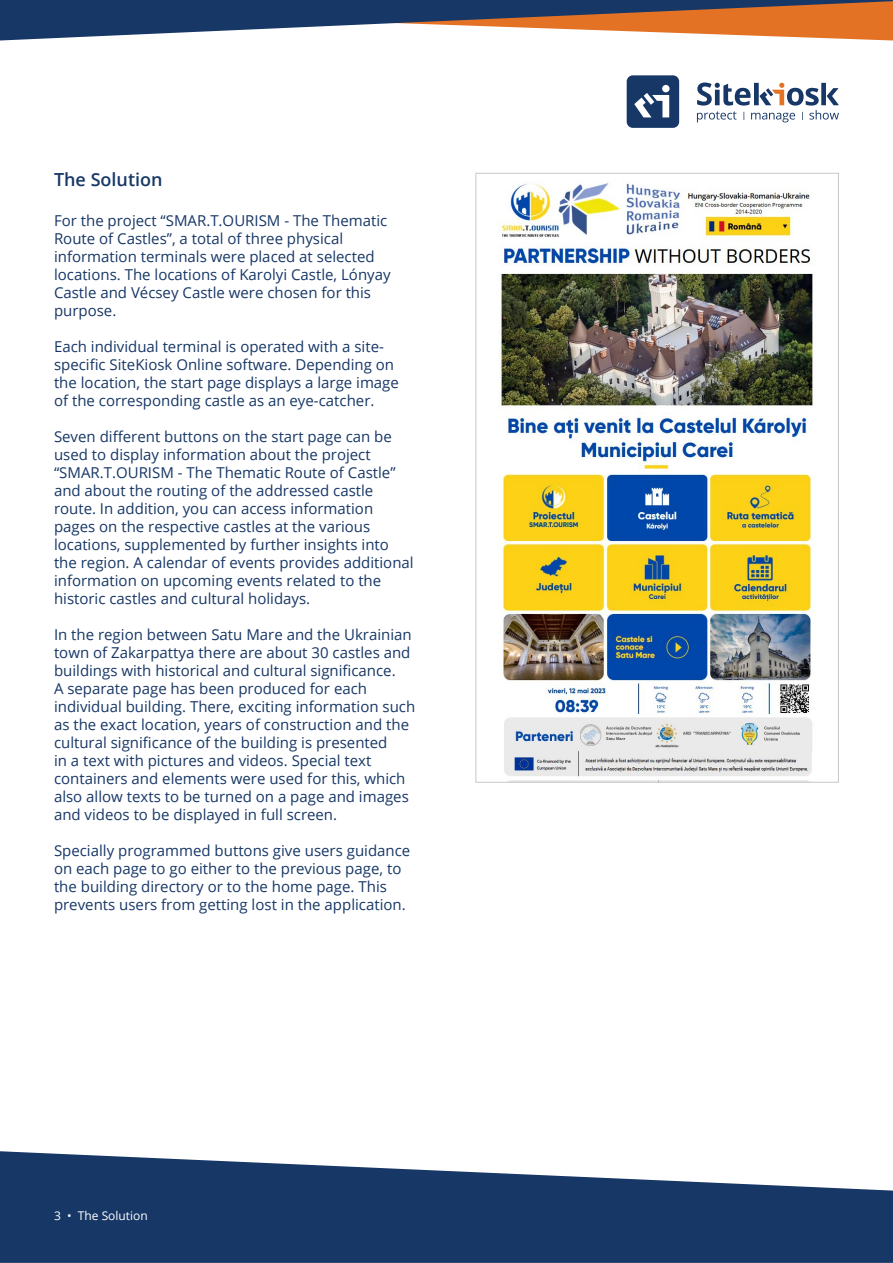
<style>
.page{position:relative;width:893px;height:1263px;background:#fff}
.page>*{position:absolute;margin:0;border:0;box-sizing:border-box;transform-origin:0 0}
.t1{font:600 18px "Open Sans";color:#173766}
.t2{font:15px/18px "Open Sans";color:#173766}
.t3{font:12px "Open Sans";color:#fff}
</style>
<div class="page">
<svg style="left:0;top:1151px;width:893px;height:112px;fill:#173766"></svg>
<svg style="left:0;top:0;width:893px;height:41px"></svg>
<div style="left:627px;top:75px;width:52px;height:53px;background:#173766;border-radius:6px"></div>
<svg style="left:697px;top:83px;width:142px;height:39px"></svg>
<svg style="left:634px;top:85px;width:36px;height:32px"></svg>
<img style="left:498px;top:183px;width:317px;height:594px">
<p class="t1" style="left:54px;top:167px;width:110px">The Solution</p>
<p class="t2" style="left:54px;top:211px;width:338px">For the project “SMAR.T.OURISM - The Thematic Route of Castles”, a total of three physical information terminals were placed at selected locations. The locations of Karolyi Castle, Lónyay Castle and Vécsey Castle were chosen for this purpose.</p>
<p class="t2" style="left:54px;top:337px;width:346px">Each individual terminal is operated with a site&shy;specific SiteKiosk Online software. Depending on the location, the start page displays a large image of the corresponding castle as an eye-catcher.</p>
<p class="t2" style="left:54px;top:427px;width:361px">Seven different buttons on the start page can be used to display information about the project “SMAR.T.OURISM - The Thematic Route of Castle” and about the routing of the addressed castle route. In addition, you can access information pages on the respective castles at the various locations, supplemented by further insights into the region. A calendar of events provides additional information on upcoming events related to the historic castles and cultural holidays.</p>
<p class="t2" style="left:54px;top:625px;width:363px">In the region between Satu Mare and the Ukrainian town of Zakarpattya there are about 30 castles and buildings with historical and cultural significance.<br>A separate page has been produced for each individual building. There, exciting information such as the exact location, years of construction and the cultural significance of the building is presented<br>in a text with pictures and videos. Special text containers and elements were used for this, which also allow texts to be turned on a page and images and videos to be displayed in full screen.</p>
<p class="t2" style="left:54px;top:841px;width:358px">Specially programmed buttons give users guidance on each page to go either to the previous page, to the building directory or to the home page. This prevents users from getting lost in the application.</p>
<p class="t3" style="left:54px;top:1207px;width:95px">3 • The Solution</p>
</div>
